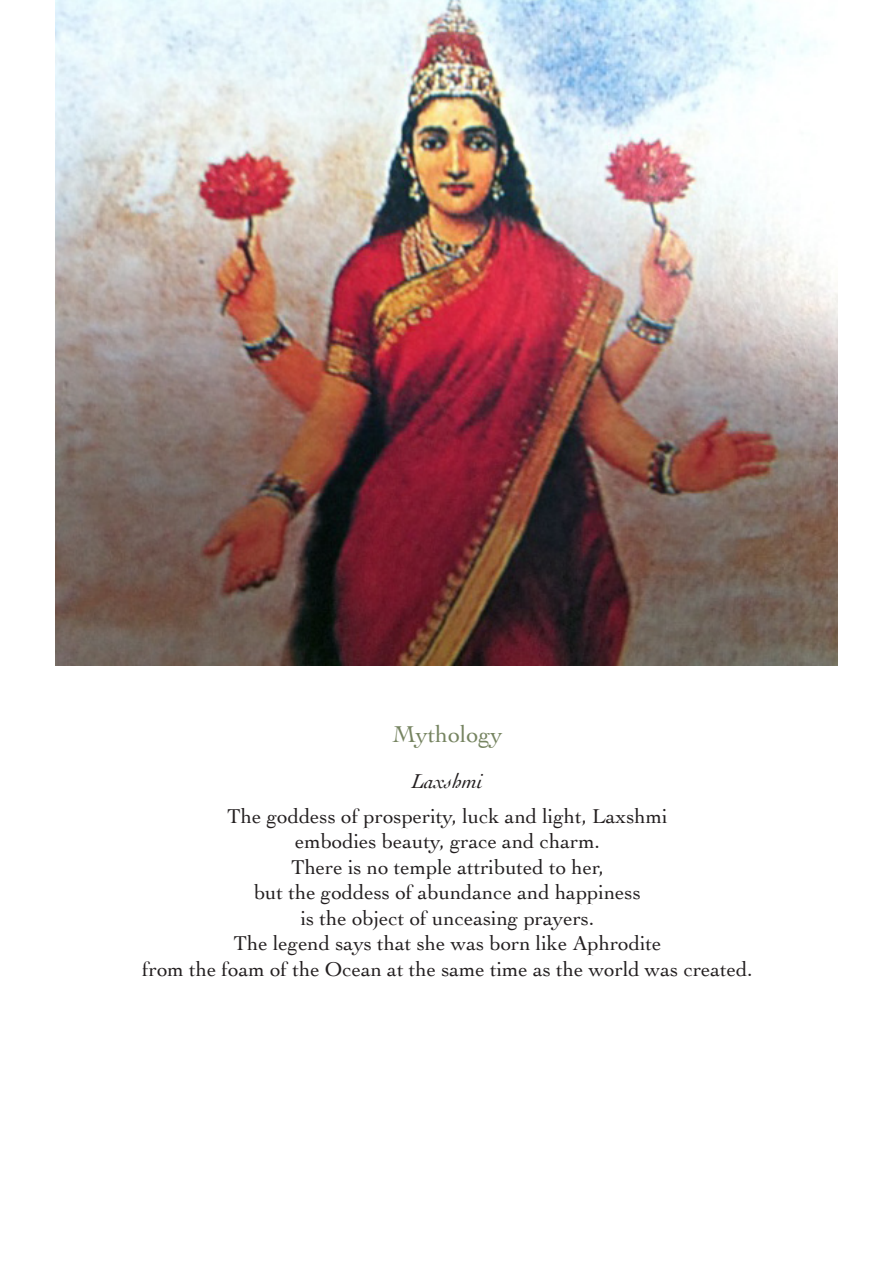
<style>
.page{position:relative;width:893px;height:1263px;background:#fff}
.page>*{position:absolute;margin:0;border:0;box-sizing:border-box;transform-origin:0 0}
.t1{font:24px "Cochin";color:#768461}
.t2{font:21px "Cochin";color:#231f20}
.t3{font:italic 21px "Cochin";color:#231f20}
</style>
<div class="page">
<img style="left:55px;top:0;width:783px;height:665px">
<p class="t1" style="left:393px;top:720px;width:111px">Mythology</p>
<p class="t3" style="left:412px;top:769px;width:72px">Laxshmi</p>
<p class="t2" style="left:227px;top:804px;width:442px">The goddess of prosperity, luck and light, Laxshmi</p>
<p class="t2" style="left:295px;top:829px;width:306px">embodies beauty, grace and charm.</p>
<p class="t2" style="left:291px;top:855px;width:314px">There is no temple attributed to her,</p>
<p class="t2" style="left:254px;top:880px;width:388px">but the goddess of abundance and happiness</p>
<p class="t2" style="left:301px;top:906px;width:295px">is the object of unceasing prayers.</p>
<p class="t2" style="left:234px;top:931px;width:429px">The legend says that she was born like Aphrodite</p>
<p class="t2" style="left:142px;top:957px;width:612px">from the foam of the Ocean at the same time as the world was created.</p>
</div>
